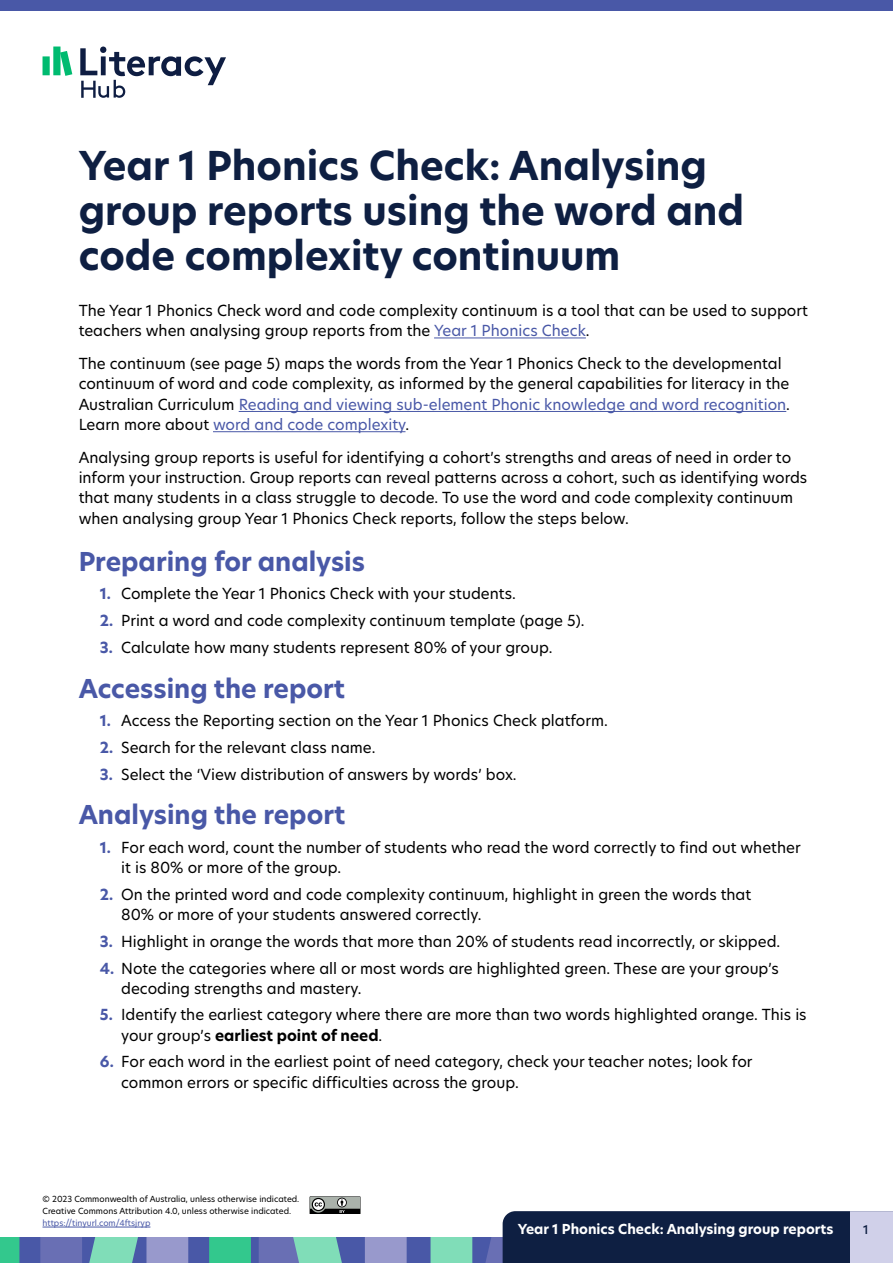
<style>
.page{position:relative;width:893px;height:1263px;background:#fff}
.page>*{position:absolute;margin:0;border:0;box-sizing:border-box;transform-origin:0 0}
.LH_H1_-_Teacher{font:700 39px/45px "New Hero";color:#0e1f42}
.LH_H2___Teacher{font:700 25.5px "New Hero";color:#4958a7}
.LH_Body_-_Teacher{font:15px/20.2px "New Hero";color:#000}
.t1{font:700 13.5px "New Hero";color:#fff}
.t2{font:500 12px "New Hero";color:#0e1f42}
.t3{font:8.25px/12px "New Hero";color:#000}
.t4{font:8.25px "New Hero";color:#4958a7}
.s1{color:#4958a7}
.s2{font-weight:700;color:#4958a7}
.s3{font-weight:700}
</style>
<div class="page">
<div style="left:0;top:1237px;width:893px;height:26px;background:#4958a7"></div>
<svg style="left:0;top:1237px;width:19px;height:26px"></svg>
<svg style="left:209px;top:1237px;width:42px;height:26px"></svg>
<svg style="left:40px;top:1237px;width:148px;height:26px;background:#7897b9"></svg>
<svg style="left:259px;top:1237px;width:148px;height:26px"></svg>
<svg style="left:431px;top:1211px;width:419px;height:52px;background:#2b3e5c"></svg>
<div style="left:850px;top:1211px;width:43px;height:52px;background:#d0d0e9"></div>
<div style="left:0;top:0;width:893px;height:11px;background:#4958a7"></div>
<svg style="left:80px;top:47px;width:146px;height:51px"></svg>
<svg style="left:43px;top:47px;width:29px;height:29px"></svg>
<svg style="left:310px;top:1196px;width:51px;height:18px"></svg>
<hr style="left:43px;top:1227px;width:107px;height:1px;background:#4958a7">
<hr style="left:434px;top:338px;width:152px;height:1px;background:#4958a7">
<hr style="left:239px;top:411px;width:547px;height:1px;background:#4958a7">
<hr style="left:213px;top:431px;width:192px;height:1px;background:#4958a7">
<h1 class="LH_H1_-_Teacher" style="left:79px;top:143px;width:667px">Year 1 Phonics Check: Analysing group reports using the word and code complexity continuum</h1>
<p class="LH_Body_-_Teacher" style="left:79px;top:300px;width:731px">The Year 1 Phonics Check word and code complexity continuum is a tool that can be used to support teachers when analysing group reports from the <span class="s1">Year 1 Phonics Check</span>.</p>
<p class="LH_Body_-_Teacher" style="left:79px;top:353px;width:713px">The continuum (see page 5) maps the words from the Year 1 Phonics Check to the developmental continuum of word and code complexity, as informed by the general capabilities for literacy in the Australian Curriculum <span class="s1">Reading and viewing sub-element Phonic knowledge and word recognition</span>.<br>Learn more about <span class="s1">word and code complexity</span>.</p>
<p class="LH_Body_-_Teacher" style="left:79px;top:447px;width:730px">Analysing group reports is useful for identifying a cohort’s strengths and areas of need in order to inform your instruction. Group reports can reveal patterns across a cohort, such as identifying words that many students in a class struggle to decode. To use the word and code complexity continuum when analysing group Year 1 Phonics Check reports, follow the steps below.</p>
<p class="LH_H2___Teacher" style="left:79px;top:544px;width:288px">Preparing for analysis</p>
<p class="LH_Body_-_Teacher" style="left:100px;top:583px;width:417px"><span class="s2">1.</span> Complete the Year 1 Phonics Check with your students.</p>
<p class="LH_Body_-_Teacher" style="left:100px;top:610px;width:486px"><span class="s2">2.</span> Print a word and code complexity continuum template (page 5).</p>
<p class="LH_Body_-_Teacher" style="left:100px;top:637px;width:454px"><span class="s2">3.</span> Calculate how many students represent 80% of your group.</p>
<p class="LH_H2___Teacher" style="left:79px;top:671px;width:268px">Accessing the report</p>
<p class="LH_Body_-_Teacher" style="left:100px;top:710px;width:510px"><span class="s2">1.</span> Access the Reporting section on the Year 1 Phonics Check platform.</p>
<p class="LH_Body_-_Teacher" style="left:100px;top:737px;width:277px"><span class="s2">2.</span> Search for the relevant class name.</p>
<p class="LH_Body_-_Teacher" style="left:100px;top:764px;width:418px"><span class="s2">3.</span> Select the ‘View distribution of answers by words’ box.</p>
<p class="LH_H2___Teacher" style="left:79px;top:798px;width:268px">Analysing the report</p>
<p class="LH_Body_-_Teacher" style="left:121px;top:837px;width:681px;text-indent:-21px"><span class="s2">1.</span> For each word, count the number of students who read the word correctly to find out whether it is 80% or more of the group.</p>
<p class="LH_Body_-_Teacher" style="left:121px;top:884px;width:632px;text-indent:-21px"><span class="s2">2.</span> On the printed word and code complexity continuum, highlight in green the words that<br>80% or more of your students answered correctly.</p>
<p class="LH_Body_-_Teacher" style="left:100px;top:931px;width:682px"><span class="s2">3.</span> Highlight in orange the words that more than 20% of students read incorrectly, or skipped.</p>
<p class="LH_Body_-_Teacher" style="left:121px;top:958px;width:659px;text-indent:-21px"><span class="s2">4.</span> Note the categories where all or most words are highlighted green. These are your group’s decoding strengths and mastery.</p>
<p class="LH_Body_-_Teacher" style="left:121px;top:1004px;width:687px;text-indent:-21px"><span class="s2">5.</span> Identify the earliest category where there are more than two words highlighted orange. This is your group’s <span class="s3">earliest point of need</span>.</p>
<p class="LH_Body_-_Teacher" style="left:121px;top:1051px;width:633px;text-indent:-21px"><span class="s2">6.</span> For each word in the earliest point of need category, check your teacher notes; look for common errors or specific difficulties across the group.</p>
<p class="t3" style="left:43px;top:1193px;width:258px">© 2023 Commonwealth of Australia, unless otherwise indicated.<br>Creative Commons Attribution 4.0, unless otherwise indicated.</p>
<p class="t4" style="left:43px;top:1217px;width:109px">https://tinyurl.com/4ftsjryp</p>
<p class="t1" style="left:518px;top:1220px;width:317px">Year 1 Phonics Check: Analysing group reports</p>
<p class="t2" style="left:863px;top:1221px;width:7px">1</p>
</div>
